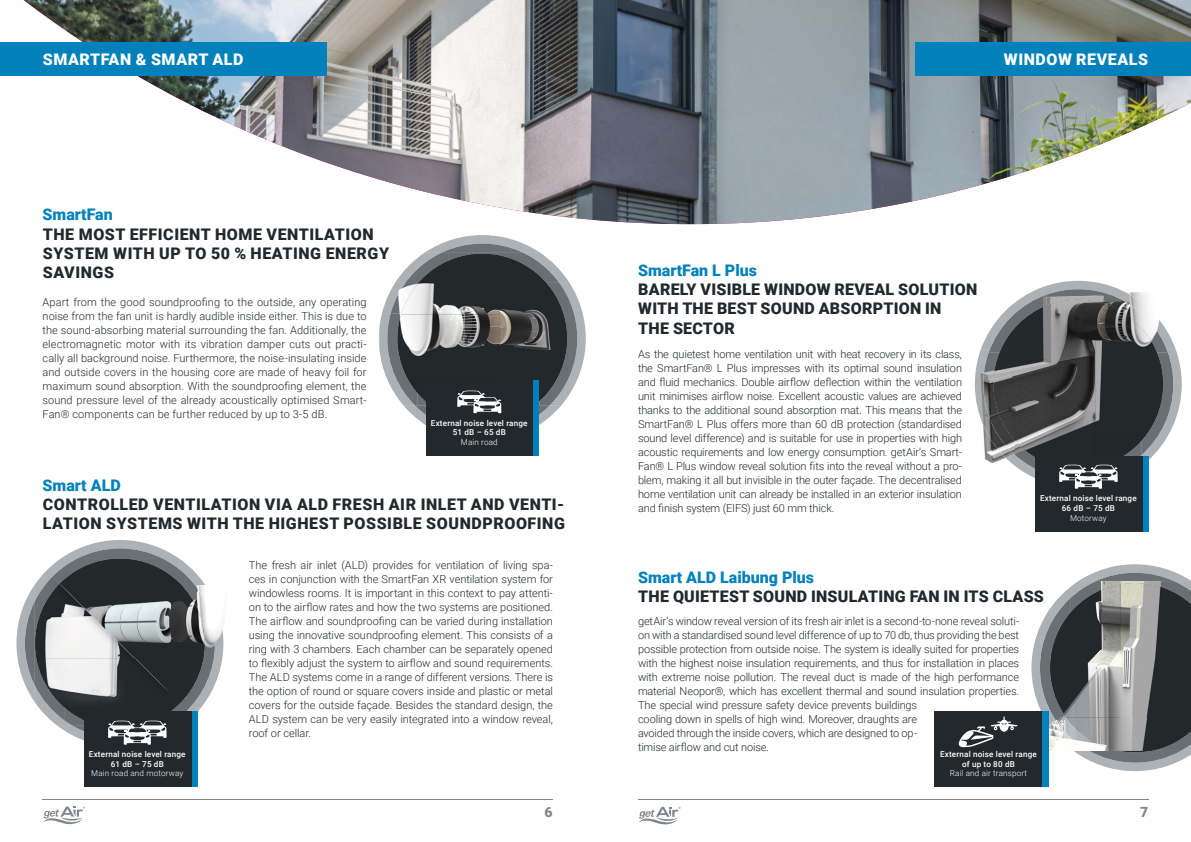
<style>
.page{position:relative;width:1191px;height:842px;background:#fff}
.page>*{position:absolute;margin:0;border:0;box-sizing:border-box;transform-origin:0 0}
.t1{font:900 16px/19.2px "Roboto";letter-spacing:.035em;color:#22282b}
.t2{font:900 16px/19.2px "Roboto";letter-spacing:.015em;color:#22282b}
.t3{font:900 16px "Roboto";color:#0081bb}
.t4{font:900 16px "Roboto";letter-spacing:.035em;color:#fff}
.t5{font:900 14px "Roboto";color:#828688}
.t6{font:300 11px/14px "Roboto";letter-spacing:-.015em;color:#22282b;text-align:justify}
.t7{font:500 8.1px/9.7px "Roboto";letter-spacing:.02em;color:#fff;text-align:center}
.t8{font:300 8.1px "Roboto";letter-spacing:.02em;color:#fff}
</style>
<div class="page">
<svg style="left:43px;top:806px;width:42px;height:19px"></svg>
<hr style="left:43px;top:799px;width:510px;height:1px;background:#828688">
<hr style="left:638px;top:799px;width:510px;height:1px;background:#828688">
<svg style="left:638px;top:807px;width:42px;height:18px"></svg>
<svg style="left:404px;top:311px;width:182px;height:102px"></svg>
<img style="left:379px;top:311px;width:11px;height:67px">
<img style="left:387px;top:313px;width:19px;height:93px">
<img style="left:397px;top:314px;width:14px;height:61px">
<img style="left:406px;top:375px;width:5px;height:31px">
<div style="left:426px;top:380px;width:107px;height:76px;background:#22282b"></div>
<div style="left:533px;top:380px;width:6px;height:76px;background:#0081bb"></div>
<svg style="left:411px;top:311px;width:166px;height:114px"></svg>
<img style="left:1148px;top:461px;width:1px;height:42px">
<img style="left:980px;top:334px;width:8px;height:16px">
<img style="left:1167px;top:331px;width:8px;height:19px">
<img style="left:974px;top:350px;width:21px;height:111px">
<img style="left:1147px;top:350px;width:34px;height:111px">
<img style="left:1027px;top:474px;width:8px;height:4px">
<img style="left:988px;top:326px;width:5px;height:26px">
<img style="left:1163px;top:325px;width:4px;height:27px">
<img style="left:983px;top:352px;width:12px;height:103px">
<img style="left:1146px;top:352px;width:27px;height:103px">
<img style="left:1019px;top:469px;width:16px;height:5px">
<img style="left:993px;top:311px;width:102px;height:90px">
<img style="left:1095px;top:311px;width:68px;height:124px">
<img style="left:995px;top:401px;width:100px;height:68px">
<img style="left:1095px;top:435px;width:51px;height:21px">
<img style="left:1048px;top:742px;width:2px;height:9px">
<img style="left:1031px;top:627px;width:19px;height:115px">
<svg style="left:1050px;top:564px;width:141px;height:207px"></svg>
<img style="left:1063px;top:737px;width:3px;height:14px">
<img style="left:1070px;top:581px;width:121px;height:2px">
<img style="left:1040px;top:598px;width:12px;height:119px">
<img style="left:1053px;top:717px;width:13px;height:20px">
<img style="left:1052px;top:583px;width:139px;height:67px">
<img style="left:1050px;top:650px;width:141px;height:67px">
<img style="left:1066px;top:717px;width:125px;height:34px">
<svg style="left:0;top:0;width:1148px;height:311px"></svg>
<img style="left:24px;top:0;width:1167px;height:250px">
<div style="left:0;top:43px;width:327px;height:33px;background:#0081bb"></div>
<div style="left:915px;top:43px;width:276px;height:33px;background:#0081bb"></div>
<div style="left:1142px;top:456px;width:6px;height:76px;background:#0081bb"></div>
<div style="left:1035px;top:456px;width:107px;height:76px;background:#22282b"></div>
<svg style="left:1059px;top:465px;width:58px;height:24px"></svg>
<img style="left:223px;top:621px;width:1px;height:30px">
<img style="left:197px;top:625px;width:26px;height:93px">
<img style="left:183px;top:561px;width:15px;height:15px">
<img style="left:197px;top:608px;width:18px;height:105px">
<img style="left:183px;top:576px;width:22px;height:135px">
<div style="left:191px;top:711px;width:6px;height:76px;background:#0081bb"></div>
<div style="left:84px;top:711px;width:107px;height:76px;background:#22282b"></div>
<svg style="left:16px;top:540px;width:167px;height:205px"></svg>
<div style="left:934px;top:711px;width:108px;height:76px;background:#22282b"></div>
<svg style="left:958px;top:716px;width:59px;height:31px"></svg>
<div style="left:1042px;top:711px;width:6px;height:76px;background:#0081bb"></div>
<h1 class="t4" style="left:43px;top:48px;width:202px">SMARTFAN &amp; SMART ALD</h1>
<h1 class="t3" style="left:43px;top:203px;width:72px">SmartFan</h1>
<h1 class="t1" style="left:43px;top:224px;width:348px">THE MOST EFFICIENT HOME VENTILATION<br>SYSTEM WITH UP TO 50 % HEATING ENERGY<br>SAVINGS</h1>
<p class="t6" style="left:43px;top:294px;width:325px">Apart from the good soundproofing to the outside, any operating noise from the fan unit is hardly audible inside either. This is due to the sound-absorbing material surrounding the fan. Additionally, the electromagnetic motor with its vibration damper cuts out practi&shy;cally all background noise. Furthermore, the noise-insulating inside and outside covers in the housing core are made of heavy foil for maximum sound absorption. With the soundproofing element, the sound pressure level of the already acoustically optimised Smart-Fan® components can be further reduced by up to 3-5 dB.</p>
<p class="t7" style="left:431px;top:417px;width:98px">External noise level range<br>51 dB – 65 dB</p>
<p class="t8" style="left:461px;top:436px;width:38px">Main road</p>
<h1 class="t3" style="left:43px;top:474px;width:80px">Smart ALD</h1>
<h1 class="t1" style="left:43px;top:494px;width:524px">CONTROLLED VENTILATION VIA ALD FRESH AIR INLET AND VENTI-<br>LATION SYSTEMS WITH THE HIGHEST POSSIBLE SOUNDPROOFING</h1>
<p class="t7" style="left:89px;top:749px;width:98px">External noise level range<br>61 dB – 75 dB</p>
<p class="t8" style="left:91px;top:768px;width:94px">Main road and motorway</p>
<p class="t6" style="left:249px;top:557px;width:306px">The fresh air inlet (ALD) provides for ventilation of living spa&shy;ces in conjunction with the SmartFan XR ventilation system for windowless rooms. It is important in this context to pay attenti&shy;on to the airflow rates and how the two systems are positioned.<br>The airflow and soundproofing can be varied during installation using the innovative soundproofing element. This consists of a ring with 3 chambers. Each chamber can be separately opened to flexibly adjust the system to airflow and sound requirements.<br>The ALD systems come in a range of different versions. There is the option of round or square covers inside and plastic or metal covers for the outside façade. Besides the standard design, the ALD system can be very easily integrated into a window reveal, roof or cellar.</p>
<h1 class="t4" style="left:1004px;top:48px;width:146px">WINDOW REVEALS</h1>
<h1 class="t3" style="left:638px;top:259px;width:120px">SmartFan L Plus</h1>
<h1 class="t2" style="left:638px;top:279px;width:340px">BARELY VISIBLE WINDOW REVEAL SOLUTION<br>WITH THE BEST SOUND ABSORPTION IN<br>THE SECTOR</h1>
<p class="t6" style="left:638px;top:347px;width:325px">As the quietest home ventilation unit with heat recovery in its class, the SmartFan® L Plus impresses with its optimal sound insulation and fluid mechanics. Double airflow deflection within the ventilation unit minimises airflow noise. Excellent acoustic values are achieved thanks to the additional sound absorption mat. This means that the SmartFan® L Plus offers more than 60 dB protection (standardised sound level difference) and is suitable for use in properties with high acoustic requirements and low energy consumption. getAir‘s Smart-Fan® L Plus window reveal solution fits into the reveal without a pro&shy;blem, making it all but invisible in the outer façade. The decentralised home ventilation unit can already be installed in an exterior insulation and finish system (EIFS) just 60 mm thick.</p>
<p class="t7" style="left:1040px;top:493px;width:98px">External noise level range<br>66 dB – 75 dB</p>
<p class="t8" style="left:1070px;top:512px;width:38px">Motorway</p>
<h1 class="t3" style="left:638px;top:566px;width:177px">Smart ALD Laibung Plus</h1>
<h1 class="t2" style="left:638px;top:586px;width:407px">THE QUIETEST SOUND INSULATING FAN IN ITS CLASS</h1>
<p class="t6" style="left:638px;top:614px;width:383px;text-align:left">getAir‘s window reveal version of its fresh air inlet is a second-to-none reveal soluti&shy;on with a standardised sound level difference of up to 70 db, thus providing the best possible protection from outside noise. The system is ideally suited for properties with the highest noise insulation requirements, and thus for installation in places with extreme noise pollution. The reveal duct is made of the high performance material Neopor®, which has excellent thermal and sound insulation properties.<br>The special wind pressure safety device prevents buildings<br>cooling down in spells of high wind. Moreover, draughts are<br>avoided through the inside covers, which are designed to op-<br>timise airflow and cut noise.</p>
<p class="t7" style="left:940px;top:749px;width:98px">External noise level range of up to 80 dB</p>
<p class="t8" style="left:950px;top:768px;width:79px">Rail and air transport</p>
<p class="t5" style="left:544px;top:802px;width:10px">6</p>
<p class="t5" style="left:1140px;top:802px;width:10px">7</p>
</div>
